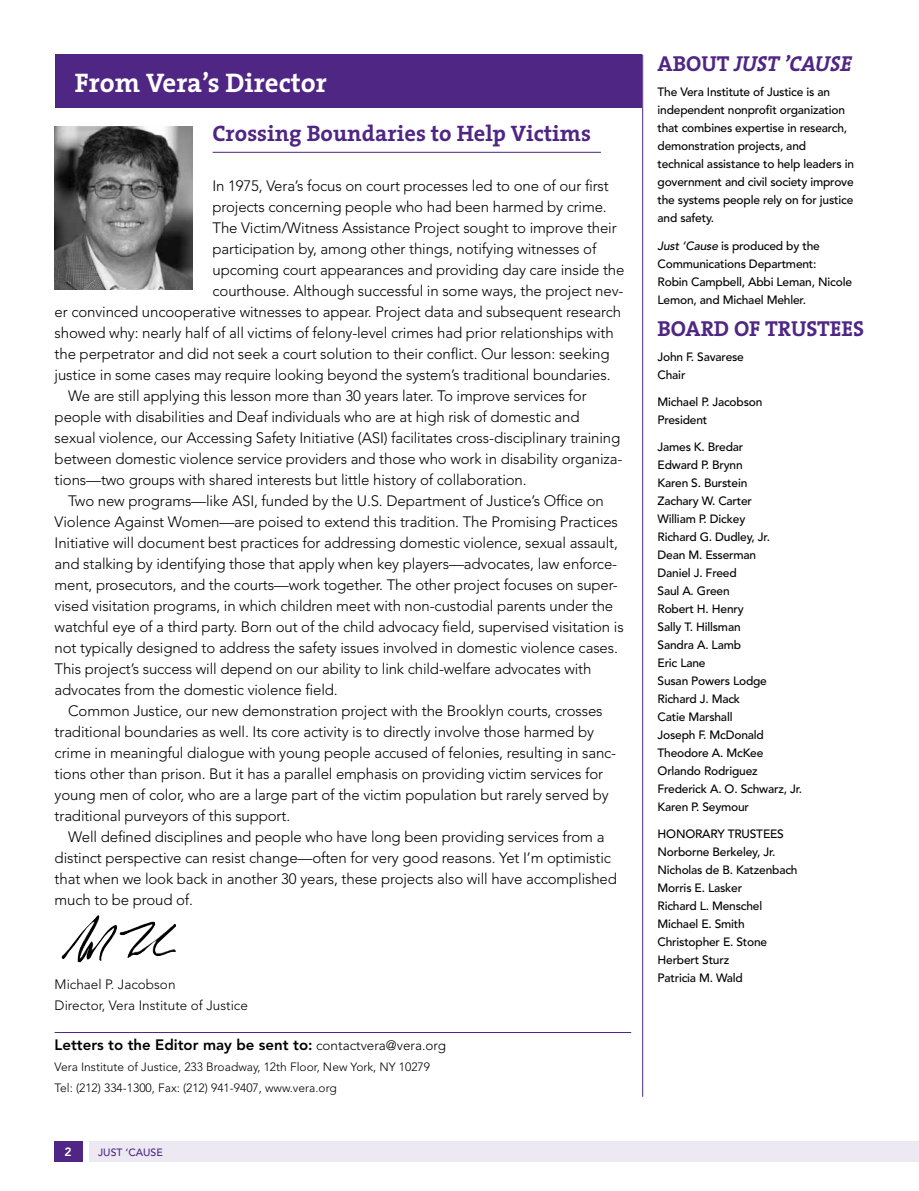
<style>
.page{position:relative;width:919px;height:1191px;background:#fff}
.page>*{position:absolute;margin:0;border:0;box-sizing:border-box;transform-origin:0 0}
.t1{font:700 27px "The Serif";color:#fff}
.t2{font:700 22.5px "The Serif";color:#4f2683}
.t3{font:italic 21.75px "The Serif Bold Caps";color:#4f2683}
.t4{font:21.75px "The Serif Bold Caps";color:#4f2683}
.t5{font:300 15px "Avenir LT Std";letter-spacing:-.01em;color:#000}
.t6{font:800 15px "Avenir LT Std";color:#000}
.t7{font:300 13.5px/21px "Avenir LT Std";color:#000}
.t8{font:500 12px/18px "Avenir";letter-spacing:-.015em;color:#000}
.t9{font:300 12px/21px "Avenir LT Std";color:#000}
.t10{font:800 12px "Avenir LT Std";color:#fff}
.t11{font:500 10.5px "Avenir";color:#4f2683}
.s1{font-weight:300;font-size:13.5px}
.s2{font-style:normal}
.s3{font-style:italic}
</style>
<div class="page">
<div style="left:89px;top:1141px;width:829px;height:21px;background:#ede9f3"></div>
<div style="left:55px;top:1141px;width:28px;height:21px;background:#4f2683"></div>
<div style="left:55px;top:55px;width:586px;height:53px;background:#4f2683"></div>
<hr style="left:55px;top:1032px;width:576px;height:1px;background:#4f2683">
<hr style="left:642px;top:55px;width:1px;height:1041px;background:#4f2683">
<img style="left:61px;top:915px;width:115px;height:47px">
<img style="left:55px;top:126px;width:137px;height:164px">
<hr style="left:212px;top:152px;width:388px;height:1px;background:#4f2683">
<h1 class="t1" style="left:75px;top:60px;width:253px">From Vera’s Director</h1>
<h2 class="t2" style="left:212px;top:115px;width:380px">Crossing Boundaries to Help Victims</h2>
<p class="t5" style="left:212px;top:177px;width:397px">In 1975, Vera’s focus on court processes led to one of our first</p>
<p class="t5" style="left:212px;top:198px;width:395px">projects concerning people who had been harmed by crime.</p>
<p class="t5" style="left:212px;top:219px;width:405px">The Victim/Witness Assistance Project sought to improve their</p>
<p class="t5" style="left:212px;top:240px;width:385px">participation by, among other things, notifying witnesses of</p>
<p class="t5" style="left:212px;top:261px;width:413px">upcoming court appearances and providing day care inside the</p>
<p class="t5" style="left:212px;top:282px;width:412px">courthouse. Although successful in some ways, the project nev-</p>
<p class="t5" style="left:55px;top:303px;width:567px">er convinced uncooperative witnesses to appear. Project data and subsequent research</p>
<p class="t5" style="left:55px;top:324px;width:560px">showed why: nearly half of all victims of felony-level crimes had prior relationships with</p>
<p class="t5" style="left:55px;top:345px;width:556px">the perpetrator and did not seek a court solution to their conflict. Our lesson: seeking</p>
<p class="t5" style="left:55px;top:366px;width:557px">justice in some cases may require looking beyond the system’s traditional boundaries.</p>
<p class="t5" style="left:68px;top:387px;width:520px">We are still applying this lesson more than 30 years later. To improve services for</p>
<p class="t5" style="left:55px;top:408px;width:526px">people with disabilities and Deaf individuals who are at high risk of domestic and</p>
<p class="t5" style="left:55px;top:429px;width:567px">sexual violence, our Accessing Safety Initiative (ASI) facilitates cross-disciplinary training</p>
<p class="t5" style="left:55px;top:450px;width:569px">between domestic violence service providers and those who work in disability organiza-</p>
<p class="t5" style="left:55px;top:471px;width:473px">tions—two groups with shared interests but little history of collaboration.</p>
<p class="t5" style="left:68px;top:492px;width:537px">Two new programs—like ASI, funded by the U.S. Department of Justice’s Office on</p>
<p class="t5" style="left:55px;top:513px;width:564px">Violence Against Women—are poised to extend this tradition. The Promising Practices</p>
<p class="t5" style="left:55px;top:534px;width:564px">Initiative will document best practices for addressing domestic violence, sexual assault,</p>
<p class="t5" style="left:55px;top:555px;width:564px">and stalking by identifying those that apply when key players—advocates, law enforce-</p>
<p class="t5" style="left:55px;top:576px;width:564px">ment, prosecutors, and the courts—work together. The other project focuses on super-</p>
<p class="t5" style="left:55px;top:597px;width:560px">vised visitation programs, in which children meet with non-custodial parents under the</p>
<p class="t5" style="left:55px;top:618px;width:570px">watchful eye of a third party. Born out of the child advocacy field, supervised visitation is</p>
<p class="t5" style="left:55px;top:639px;width:564px">not typically designed to address the safety issues involved in domestic violence cases.</p>
<p class="t5" style="left:55px;top:660px;width:538px">This project’s success will depend on our ability to link child-welfare advocates with</p>
<p class="t5" style="left:55px;top:681px;width:284px">advocates from the domestic violence field.</p>
<p class="t5" style="left:68px;top:702px;width:535px">Common Justice, our new demonstration project with the Brooklyn courts, crosses</p>
<p class="t5" style="left:55px;top:723px;width:540px">traditional boundaries as well. Its core activity is to directly involve those harmed by</p>
<p class="t5" style="left:55px;top:744px;width:563px">crime in meaningful dialogue with young people accused of felonies, resulting in sanc-</p>
<p class="t5" style="left:55px;top:765px;width:550px">tions other than prison. But it has a parallel emphasis on providing victim services for</p>
<p class="t5" style="left:55px;top:786px;width:555px">young men of color, who are a large part of the victim population but rarely served by</p>
<p class="t5" style="left:55px;top:807px;width:237px">traditional purveyors of this support.</p>
<p class="t5" style="left:68px;top:828px;width:537px">Well defined disciplines and people who have long been providing services from a</p>
<p class="t5" style="left:55px;top:849px;width:557px">distinct perspective can resist change—often for very good reasons. Yet I’m optimistic</p>
<p class="t5" style="left:55px;top:870px;width:563px">that when we look back in another 30 years, these projects also will have accomplished</p>
<p class="t5" style="left:55px;top:891px;width:140px">much to be proud of.</p>
<p class="t7" style="left:55px;top:974px;width:195px">Michael P. Jacobson<br>Director, Vera Institute of Justice</p>
<p class="t6" style="left:55px;top:1036px;width:393px">Letters to the Editor may be sent to: <span class="s1">contactvera@vera.org</span></p>
<p class="t9" style="left:55px;top:1056px;width:377px">Vera Institute of Justice, 233 Broadway, 12th Floor, New York, NY 10279<br>Tel: (212) 334-1300, Fax: (212) 941-9407, www.vera.org</p>
<p class="t10" style="left:65px;top:1145px;width:9px">2</p>
<p class="t11" style="left:98px;top:1146px;width:66px">jUST ‘CAUSE</p>
<h3 class="t3" style="left:657px;top:45px;width:196px"><span class="s2">ABOUT</span> JUST ’CAUSE</h3>
<p class="t8" style="left:657px;top:83px;width:198px">The Vera Institute of Justice is an independent nonprofit organization that combines expertise in research, demonstration projects, and technical assistance to help leaders in government and civil society improve the systems people rely on for justice and safety.</p>
<p class="t8" style="left:657px;top:237px;width:196px"><span class="s3">Just ‘Cause</span> is produced by the<br>Communications Department:<br>Robin Campbell, Abbi Leman, Nicole<br>Lemon, and Michael Mehler.</p>
<h3 class="t4" style="left:657px;top:310px;width:208px">BOARD OF TRUSTEES</h3>
<p class="t8" style="left:657px;top:348px;width:88px">John F. Savarese<br>Chair</p>
<p class="t8" style="left:657px;top:393px;width:106px">Michael P. Jacobson<br>President</p>
<p class="t8" style="left:657px;top:438px;width:146px">James K. Bredar<br>Edward P. Brynn<br>Karen S. Burstein<br>Zachary W. Carter<br>William P. Dickey<br>Richard G. Dudley, Jr.<br>Dean M. Esserman<br>Daniel J. Freed<br>Saul A. Green<br>Robert H. Henry<br>Sally T. Hillsman<br>Sandra A. Lamb<br>Eric Lane<br>Susan Powers Lodge<br>Richard J. Mack<br>Catie Marshall<br>Joseph F. McDonald<br>Theodore A. McKee<br>Orlando Rodriguez<br>Frederick A. O. Schwarz, Jr.<br>Karen P. Seymour</p>
<p class="t8" style="left:657px;top:825px;width:141px">HONORARY TRUSTEES<br>Norborne Berkeley, Jr.<br>Nicholas de B. Katzenbach<br>Morris E. Lasker<br>Richard L. Menschel<br>Michael E. Smith<br>Christopher E. Stone<br>Herbert Sturz<br>Patricia M. Wald</p>
</div>
